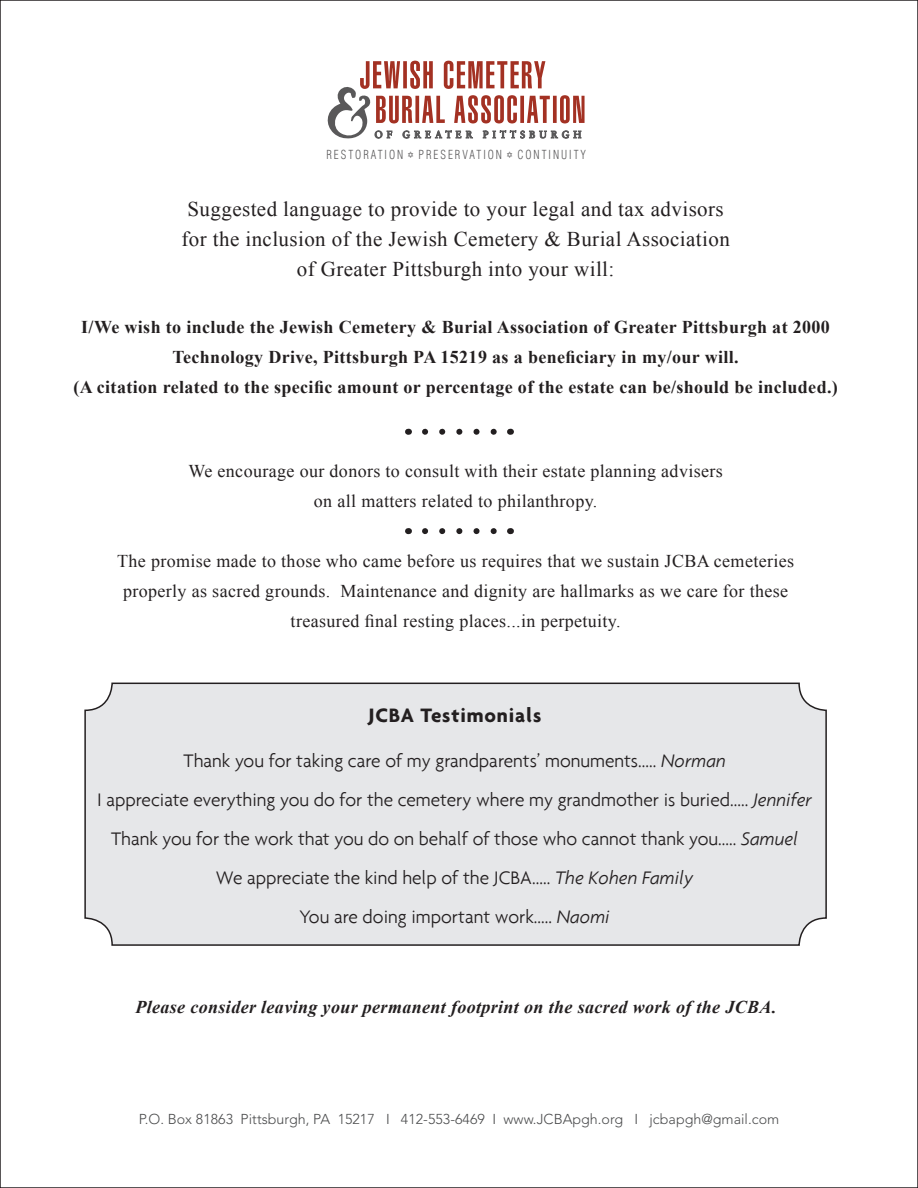
<style>
.page{position:relative;width:918px;height:1188px;background:#fff}
.page>*{position:absolute;margin:0;border:0;box-sizing:border-box;transform-origin:0 0}
.t1{font:21px/30px "Times New Roman";letter-spacing:.02em;color:#231f20;text-align:center}
.t2{font:700 21px "Agenda";letter-spacing:.04em;color:#231f20}
.t3{font:300 19.5px "Agenda";color:#231f20}
.t4{font:18px/30px "Times New Roman";letter-spacing:.02em;color:#231f20;text-align:center}
.t5{font:700 18px/30px "Times New Roman";letter-spacing:.02em;color:#231f20;text-align:center}
.t6{font:italic 700 18px "Times New Roman";letter-spacing:.02em;color:#231f20}
.t7{font:300 14.25px "Avenir";color:#4b4c4d}
.t8{font:300 condensed 12.15px "Helvetica";letter-spacing:.18em;color:#595859;scale:.91 1}
.s1{font-style:italic}
</style>
<div class="page">
<div style="left:85px;top:683px;width:741px;height:262px;background:#e6e7e9;border-radius:27px"></div>
<div style="left:84px;top:683px;width:743px;height:263px;border:2px solid #231f20;border-radius:27px"></div>
<svg style="left:327px;top:61px;width:258px;height:78px"></svg>
<svg style="left:425px;top:429px;width:72px;height:6px"></svg>
<svg style="left:425px;top:528px;width:72px;height:6px"></svg>
<p class="t8" style="left:326px;top:148px;width:86px">RESTORATION</p>
<p class="t8" style="left:419px;top:148px;width:93px">PRESERVATION</p>
<p class="t8" style="left:517px;top:148px;width:77px">CONTINUITY</p>
<p class="t1" style="left:181px;top:194px;width:550px">Suggested language to provide to your legal and tax advisors for the inclusion of the Jewish Cemetery &amp; Burial Association of Greater Pittsburgh into your will:</p>
<p class="t5" style="left:81px;top:312px;width:750px">I/We wish to include the Jewish Cemetery &amp; Burial Association of Greater Pittsburgh at 2000<br>Technology Drive, Pittsburgh PA 15219 as a beneficiary in my/our will.</p>
<p class="t5" style="left:73px;top:372px;width:766px">(A citation related to the specific amount or percentage of the estate can be/should be included.)</p>
<p class="t4" style="left:188px;top:456px;width:536px">We encourage our donors to consult with their estate planning advisers on all matters related to philanthropy.</p>
<p class="t4" style="left:117px;top:546px;width:679px">The promise made to those who came before us requires that we sustain JCBA cemeteries properly as sacred grounds. Maintenance and dignity are hallmarks as we care for these treasured final resting places...in perpetuity.</p>
<p class="t2" style="left:368px;top:702px;width:175px">JCBA Testimonials</p>
<p class="t3" style="left:184px;top:749px;width:544px">Thank you for taking care of my grandparents’ monuments..... <span class="s1">Norman</span></p>
<p class="t3" style="left:97px;top:788px;width:716px">I appreciate everything you do for the cemetery where my grandmother is buried..... <span class="s1">Jennifer</span></p>
<p class="t3" style="left:111px;top:827px;width:689px">Thank you for the work that you do on behalf of those who cannot thank you..... <span class="s1">Samuel</span></p>
<p class="t3" style="left:216px;top:866px;width:479px">We appreciate the kind help of the JCBA..... <span class="s1">The Kohen Family</span></p>
<p class="t3" style="left:300px;top:905px;width:312px">You are doing important work..... <span class="s1">Naomi</span></p>
<p class="t6" style="left:136px;top:996px;width:642px">Please consider leaving your permanent footprint on the sacred work of the JCBA.</p>
<p class="t7" style="left:139px;top:1111px;width:642px">P.O. Box 81863 Pittsburgh, PA 15217 I 412-553-6469 I www.JCBApgh.org I jcbapgh@gmail.com</p>
</div>
